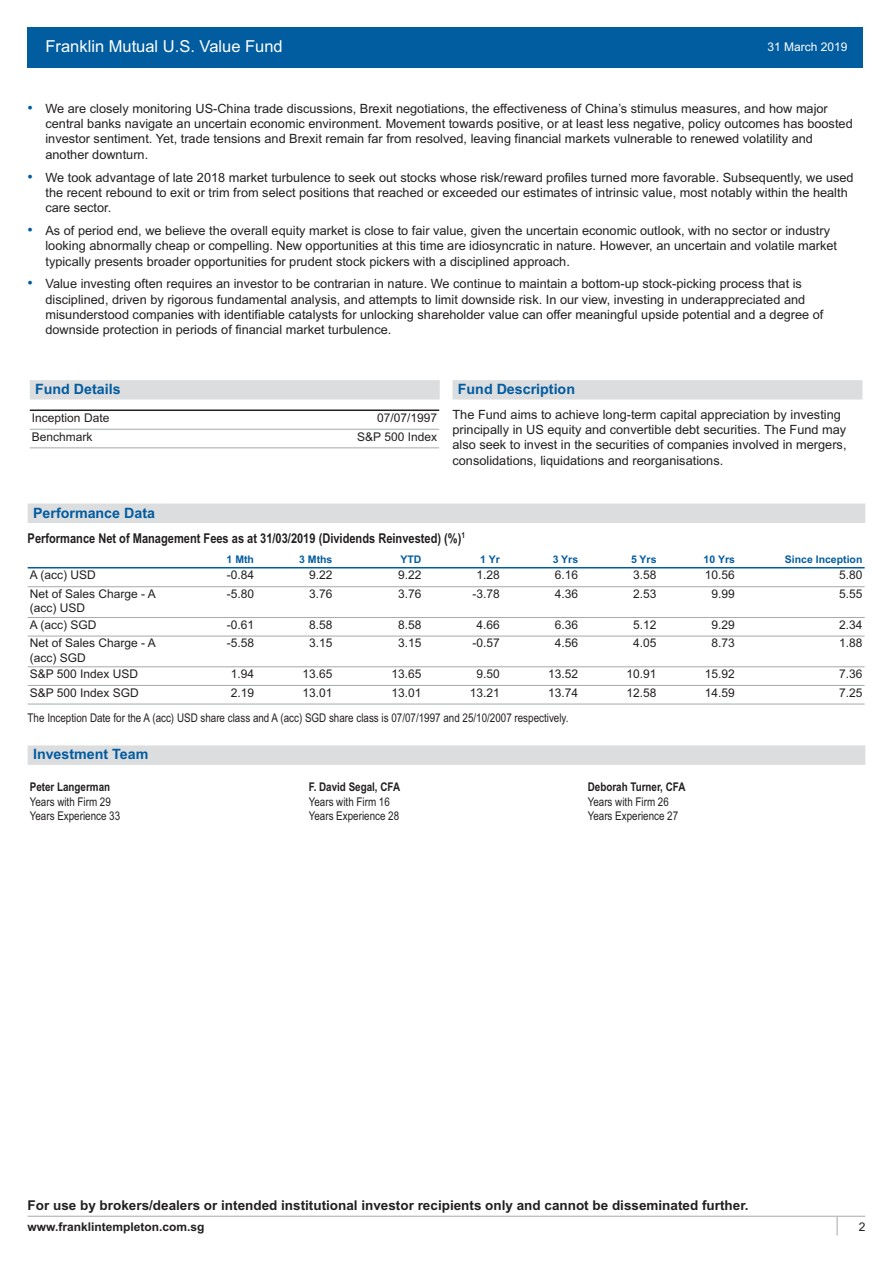
<style>
.page{position:relative;width:893px;height:1263px;background:#fff}
.page>*{position:absolute;margin:0;border:0;box-sizing:border-box;transform-origin:0 0}
.t1{font:16.5px "Arial";color:#fff}
.t2{font:700 14.25px "Arial";color:#015ca0}
.t3{font:700 13.5px "Arial";color:#231f20}
.t4{font:700 13.5px "Arial Narrow";color:#231f20}
.t5{font:12.75px/15.3px "Arial";color:#231f20}
.t6{font:12px/14.4px "Arial";color:#231f20}
.t7{font:12px/14.4px "Arial Narrow";color:#231f20}
.t8{font:700 12px "Arial Narrow";color:#231f20}
.t9{font:700 12px "Arial";color:#231f20}
.t10{font:12px "Arial";color:#fff}
.t11{font:700 10.5px "Arial";color:#015ca0}
.s1{font-size:15.3px;color:#015ca0}
</style>
<div class="page">
<div style="left:28px;top:28px;width:835px;height:40px;background:#015ca0"></div>
<div style="left:28px;top:503px;width:837px;height:20px;background:#dcdddf"></div>
<div style="left:28px;top:745px;width:837px;height:20px;background:#dcdddf"></div>
<div style="left:30px;top:380px;width:410px;height:19px;background:#dcdddf"></div>
<hr style="left:30px;top:409px;width:409px;height:2px;background:#231f20">
<hr style="left:30px;top:429px;width:409px;height:1px;background:#a8a9ad">
<hr style="left:30px;top:447px;width:409px;height:1px;background:#a8a9ad">
<div style="left:452px;top:380px;width:410px;height:19px;background:#dcdddf"></div>
<hr style="left:28px;top:567px;width:837px;height:1px;background:#015ca0">
<hr style="left:28px;top:586px;width:837px;height:1px;background:#a8a9ad">
<hr style="left:28px;top:617px;width:837px;height:1px;background:#a8a9ad">
<hr style="left:28px;top:636px;width:837px;height:1px;background:#a8a9ad">
<hr style="left:28px;top:666px;width:837px;height:1px;background:#a8a9ad">
<hr style="left:28px;top:685px;width:837px;height:1px;background:#a8a9ad">
<hr style="left:28px;top:704px;width:837px;height:1px;background:#a8a9ad">
<hr style="left:28px;top:1216px;width:837px;height:1px;background:#a8a9ad">
<svg style="left:837px;top:1216px;width:1px;height:19px"></svg>
<p class="t1" style="left:45px;top:37px;width:239px">Franklin Mutual U.S. Value Fund</p>
<p class="t10" style="left:767px;top:40px;width:82px">31 March 2019</p>
<p class="t5" style="left:45px;top:101px;width:809px;text-indent:-18px"><span class="s1">•</span> We are closely monitoring US-China trade discussions, Brexit negotiations, the effectiveness of China’s stimulus measures, and how major central banks navigate an uncertain economic environment. Movement towards positive, or at least less negative, policy outcomes has boosted investor sentiment. Yet, trade tensions and Brexit remain far from resolved, leaving financial markets vulnerable to renewed volatility and another downturn.</p>
<p class="t5" style="left:45px;top:169px;width:810px;text-indent:-18px"><span class="s1">•</span> We took advantage of late 2018 market turbulence to seek out stocks whose risk/reward profiles turned more favorable. Subsequently, we used the recent rebound to exit or trim from select positions that reached or exceeded our estimates of intrinsic value, most notably within the health care sector.</p>
<p class="t5" style="left:45px;top:223px;width:793px;text-indent:-18px"><span class="s1">•</span> As of period end, we believe the overall equity market is close to fair value, given the uncertain economic outlook, with no sector or industry looking abnormally cheap or compelling. New opportunities at this time are idiosyncratic in nature. However, an uncertain and volatile market typically presents broader opportunities for prudent stock pickers with a disciplined approach.</p>
<p class="t5" style="left:45px;top:276px;width:779px;text-indent:-18px"><span class="s1">•</span> Value investing often requires an investor to be contrarian in nature. We continue to maintain a bottom-up stock-picking process that is disciplined, driven by rigorous fundamental analysis, and attempts to limit downside risk. In our view, investing in underappreciated and misunderstood companies with identifiable catalysts for unlocking shareholder value can offer meaningful upside potential and a degree of downside protection in periods of financial market turbulence.</p>
<p class="t2" style="left:35px;top:381px;width:87px">Fund Details</p>
<p class="t6" style="left:32px;top:411px;width:79px">Inception Date</p>
<p class="t6" style="left:377px;top:411px;width:62px">07/07/1997</p>
<p class="t6" style="left:32px;top:429px;width:62px">Benchmark</p>
<p class="t6" style="left:357px;top:429px;width:81px">S&amp;P 500 Index</p>
<p class="t2" style="left:458px;top:381px;width:119px">Fund Description</p>
<p class="t5" style="left:452px;top:407px;width:396px">The Fund aims to achieve long-term capital appreciation by investing principally in US equity and convertible debt securities. The Fund may also seek to invest in the securities of companies involved in mergers, consolidations, liquidations and reorganisations.</p>
<p class="t2" style="left:33px;top:504px;width:123px">Performance Data</p>
<p class="t4" style="left:28px;top:530px;width:439px">Performance Net of Management Fees as at 31/03/2019 (Dividends Reinvested) (%)<sup>1</sup></p>
<p class="t11" style="left:227px;top:553px;width:29px">1 Mth</p>
<p class="t11" style="left:299px;top:553px;width:35px">3 Mths</p>
<p class="t11" style="left:400px;top:553px;width:22px">YTD</p>
<p class="t11" style="left:480px;top:553px;width:21px">1 Yr</p>
<p class="t11" style="left:553px;top:553px;width:27px">3 Yrs</p>
<p class="t11" style="left:631px;top:553px;width:27px">5 Yrs</p>
<p class="t11" style="left:704px;top:553px;width:33px">10 Yrs</p>
<p class="t11" style="left:785px;top:553px;width:79px">Since Inception</p>
<p class="t6" style="left:30px;top:568px;width:68px">A (acc) USD</p>
<p class="t6" style="left:227px;top:568px;width:29px">-0.84</p>
<p class="t6" style="left:309px;top:568px;width:25px">9.22</p>
<p class="t6" style="left:398px;top:568px;width:25px">9.22</p>
<p class="t6" style="left:476px;top:568px;width:25px">1.28</p>
<p class="t6" style="left:555px;top:568px;width:25px">6.16</p>
<p class="t6" style="left:633px;top:568px;width:25px">3.58</p>
<p class="t6" style="left:705px;top:568px;width:32px">10.56</p>
<p class="t6" style="left:839px;top:568px;width:25px">5.80</p>
<p class="t6" style="left:30px;top:587px;width:128px">Net of Sales Charge - A (acc) USD</p>
<p class="t6" style="left:227px;top:587px;width:29px">-5.80</p>
<p class="t6" style="left:309px;top:587px;width:25px">3.76</p>
<p class="t6" style="left:398px;top:587px;width:25px">3.76</p>
<p class="t6" style="left:472px;top:587px;width:29px">-3.78</p>
<p class="t6" style="left:555px;top:587px;width:25px">4.36</p>
<p class="t6" style="left:633px;top:587px;width:25px">2.53</p>
<p class="t6" style="left:712px;top:587px;width:25px">9.99</p>
<p class="t6" style="left:839px;top:587px;width:25px">5.55</p>
<p class="t6" style="left:30px;top:617px;width:68px">A (acc) SGD</p>
<p class="t6" style="left:227px;top:617px;width:29px">-0.61</p>
<p class="t6" style="left:309px;top:617px;width:25px">8.58</p>
<p class="t6" style="left:398px;top:617px;width:25px">8.58</p>
<p class="t6" style="left:476px;top:617px;width:25px">4.66</p>
<p class="t6" style="left:555px;top:617px;width:25px">6.36</p>
<p class="t6" style="left:633px;top:617px;width:25px">5.12</p>
<p class="t6" style="left:712px;top:617px;width:25px">9.29</p>
<p class="t6" style="left:839px;top:617px;width:25px">2.34</p>
<p class="t6" style="left:30px;top:636px;width:128px">Net of Sales Charge - A (acc) SGD</p>
<p class="t6" style="left:227px;top:636px;width:29px">-5.58</p>
<p class="t6" style="left:309px;top:636px;width:25px">3.15</p>
<p class="t6" style="left:398px;top:636px;width:25px">3.15</p>
<p class="t6" style="left:472px;top:636px;width:29px">-0.57</p>
<p class="t6" style="left:555px;top:636px;width:25px">4.56</p>
<p class="t6" style="left:633px;top:636px;width:25px">4.05</p>
<p class="t6" style="left:712px;top:636px;width:25px">8.73</p>
<p class="t6" style="left:839px;top:636px;width:25px">1.88</p>
<p class="t6" style="left:30px;top:667px;width:110px">S&amp;P 500 Index USD</p>
<p class="t6" style="left:231px;top:667px;width:25px">1.94</p>
<p class="t6" style="left:302px;top:667px;width:32px">13.65</p>
<p class="t6" style="left:391px;top:667px;width:32px">13.65</p>
<p class="t6" style="left:476px;top:667px;width:25px">9.50</p>
<p class="t6" style="left:548px;top:667px;width:32px">13.52</p>
<p class="t6" style="left:626px;top:667px;width:32px">10.91</p>
<p class="t6" style="left:705px;top:667px;width:32px">15.92</p>
<p class="t6" style="left:839px;top:667px;width:25px">7.36</p>
<p class="t6" style="left:30px;top:685px;width:111px">S&amp;P 500 Index SGD</p>
<p class="t6" style="left:231px;top:685px;width:25px">2.19</p>
<p class="t6" style="left:302px;top:685px;width:32px">13.01</p>
<p class="t6" style="left:391px;top:685px;width:32px">13.01</p>
<p class="t6" style="left:470px;top:685px;width:32px">13.21</p>
<p class="t6" style="left:548px;top:685px;width:32px">13.74</p>
<p class="t6" style="left:626px;top:685px;width:32px">12.58</p>
<p class="t6" style="left:705px;top:685px;width:32px">14.59</p>
<p class="t6" style="left:839px;top:685px;width:25px">7.25</p>
<p class="t7" style="left:28px;top:711px;width:542px">The Inception Date for the A (acc) USD share class and A (acc) SGD share class is 07/07/1997 and 25/10/2007 respectively.</p>
<p class="t2" style="left:33px;top:746px;width:117px">Investment Team</p>
<p class="t8" style="left:30px;top:780px;width:82px">Peter Langerman</p>
<p class="t7" style="left:30px;top:794px;width:92px">Years with Firm 29<br>Years Experience 33</p>
<p class="t8" style="left:309px;top:780px;width:93px">F. David Segal, CFA</p>
<p class="t7" style="left:309px;top:794px;width:92px">Years with Firm 16<br>Years Experience 28</p>
<p class="t8" style="left:588px;top:780px;width:99px">Deborah Turner, CFA</p>
<p class="t7" style="left:588px;top:794px;width:92px">Years with Firm 26<br>Years Experience 27</p>
<p class="t3" style="left:28px;top:1197px;width:722px">For use by brokers/dealers or intended institutional investor recipients only and cannot be disseminated further.</p>
<p class="t9" style="left:28px;top:1220px;width:178px">www.franklintempleton.com.sg</p>
<p class="t6" style="left:859px;top:1220px;width:8px">2</p>
</div>
